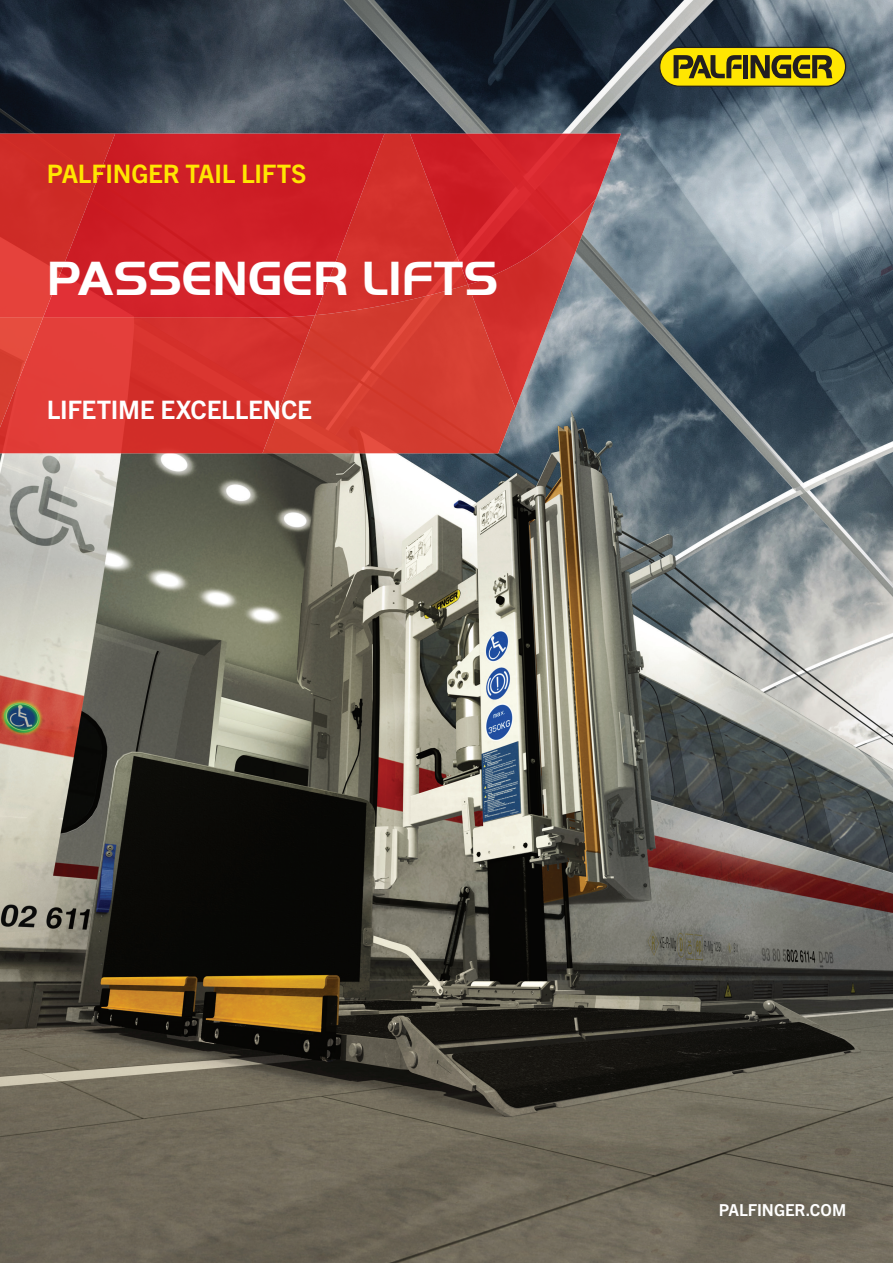
<style>
.page{position:relative;width:893px;height:1263px;background:#fff}
.page>*{position:absolute;margin:0;border:0;box-sizing:border-box;transform-origin:0 0}
._01_Title_Palf_44{font:49.5px "Palfinger Handel Versalien";color:#fff}
._00_Produktbezeichung_TradeBold_20{font:700 25.5px "Trade Gothic Next LT Pro";letter-spacing:-.01em;color:#ffe601}
._00_Produktbezeichung_TradeBold_20-2{font:700 25.5px "Trade Gothic Next LT Pro";letter-spacing:-.01em;color:#fff}
._01_Title_DE_Copy_TradeReg_13{font:700 16.5px "Trade Gothic Next LT Pro";letter-spacing:-.005em;color:#fff}
</style>
<div class="page">
<img style="left:0;top:0;width:893px;height:1263px">
<svg style="left:659px;top:47px;width:187px;height:40px;background:#aa9a10"></svg>
<svg style="left:468px;top:319px;width:153px;height:134px;background:#96676a"></svg>
<svg style="left:0;top:134px;width:468px;height:319px;background:#d73831"></svg>
<svg style="left:43px;top:134px;width:578px;height:185px;background:#cc2c30"></svg>
<p class="_00_Produktbezeichung_TradeBold_20" style="left:47px;top:156px;width:261px">PALFINGER TAIL LIFTS</p>
<p class="_01_Title_Palf_44" style="left:47px;top:251px;width:453px">PASSENGER LIFTS</p>
<p class="_00_Produktbezeichung_TradeBold_20-2" style="left:47px;top:392px;width:267px">LIFETIME EXCELLENCE</p>
<p class="_01_Title_DE_Copy_TradeReg_13" style="left:719px;top:1199px;width:129px">PALFINGER.COM</p>
</div>
